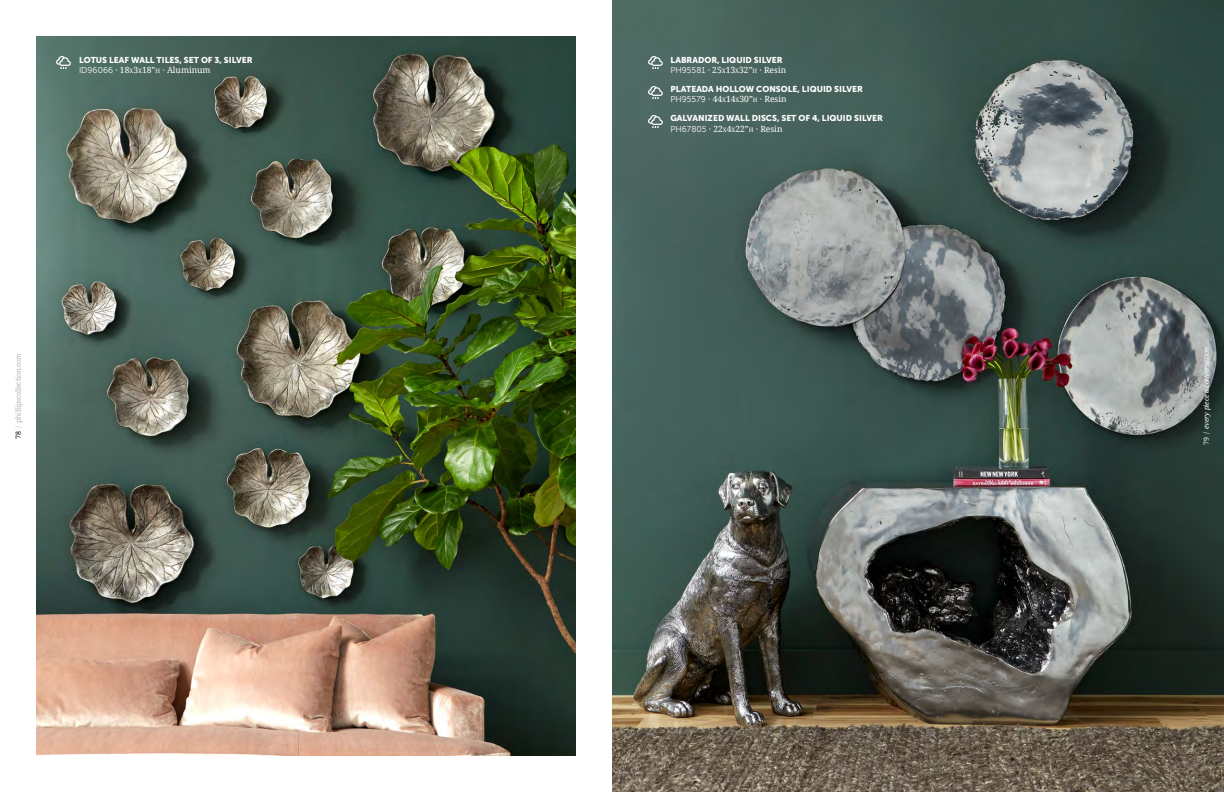
<style>
.page{position:relative;width:1224px;height:792px;background:#fff}
.page>*{position:absolute;margin:0;border:0;box-sizing:border-box;transform-origin:0 0}
.t1{font:8.5px "Museo Sans 900";color:#fff}
.t2{font:8.5px "Droid Serif";color:#fff}
.t3{font:italic 7px "Droid Serif";letter-spacing:-.025em;color:#fff}
.t4{font:7px "Droid Serif";letter-spacing:-.025em;color:#b1b4b6}
.s1{font-family:"Museo Sans 300"}
.s2{font-size:5.9px}
.s3{font-style:inherit}
.s4{color:#000}
.s5{font-style:normal}
</style>
<div class="page">
<img style="left:36px;top:36px;width:540px;height:720px">
<img style="left:612px;top:0;width:612px;height:792px">
<svg style="left:648px;top:56px;width:15px;height:13px"></svg>
<svg style="left:56px;top:56px;width:15px;height:13px"></svg>
<svg style="left:648px;top:86px;width:15px;height:13px"></svg>
<svg style="left:648px;top:115px;width:15px;height:13px"></svg>
<p class="t1" style="left:79px;top:55px;width:175px">LOTUS LEAF WALL TILES, SET OF 3, SILVER</p>
<p class="t2" style="left:79px;top:64px;width:133px"><span class="s1">ID96066</span> · 18<span class="s2">X</span>3<span class="s2">X</span>18”<span class="s2">H</span> · <span class="s3">Aluminum</span></p>
<p class="t4" style="left:13px;top:439px;width:87px;rotate:-90deg"><span class="s4">78</span> / phillipscollection.com</p>
<p class="t1" style="left:670px;top:55px;width:114px">LABRADOR, LIQUID SILVER</p>
<p class="t2" style="left:670px;top:64px;width:117px"><span class="s1">PH95581</span> · 25<span class="s2">X</span>13<span class="s2">X</span>32”<span class="s2">H</span> · <span class="s3">Resin</span></p>
<p class="t1" style="left:670px;top:84px;width:194px">PLATEADA HOLLOW CONSOLE, LIQUID SILVER</p>
<p class="t2" style="left:670px;top:93px;width:118px"><span class="s1">PH95579</span> · 44<span class="s2">X</span>14<span class="s2">X</span>30”<span class="s2">H</span> · <span class="s3">Resin</span></p>
<p class="t1" style="left:670px;top:114px;width:214px">GALVANIZED WALL DISCS, SET OF 4, LIQUID SILVER</p>
<p class="t2" style="left:670px;top:123px;width:114px"><span class="s1">PH67805</span> · 22<span class="s2">X</span>4<span class="s2">X</span>22”<span class="s2">H</span> · <span class="s3">Resin</span></p>
<p class="t3" style="left:1201px;top:445px;width:99px;rotate:-90deg"><span class="s5">79 /</span> every piece a conversation</p>
</div>
